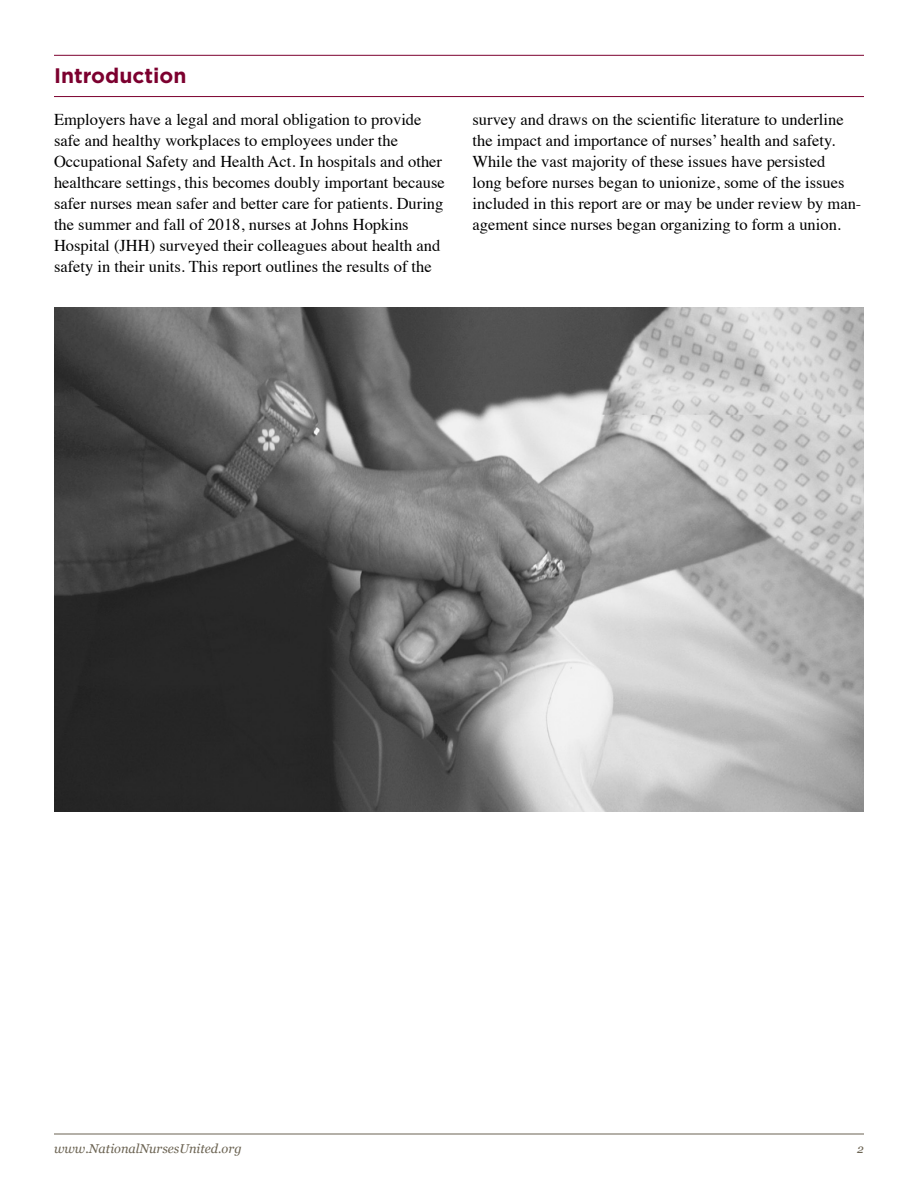
<style>
.page{position:relative;width:918px;height:1188px;background:#fff}
.page>*{position:absolute;margin:0;border:0;box-sizing:border-box;transform-origin:0 0}
.subheads{font:700 21px "Gotham";color:#7c002f}
.Body_Copy{font:16.5px/21px "Times";color:#000}
.t1{font:italic 12.75px "Georgia";color:#6b6352}
.t2{font:italic 12px "Georgia";color:#6b6352}
</style>
<div class="page">
<hr style="left:54px;top:1134px;width:810px;height:1px;background:#6b6352">
<hr style="left:54px;top:55px;width:810px;height:1px;background:#7c002f">
<hr style="left:54px;top:96px;width:810px;height:1px;background:#7c002f">
<img style="left:54px;top:308px;width:810px;height:503px">
<p class="subheads" style="left:54px;top:63px;width:134px">Introduction</p>
<p class="Body_Copy" style="left:54px;top:108px;width:392px">Employers have a legal and moral obligation to provide safe and healthy workplaces to employees under the Occupational Safety and Health Act. In hospitals and other healthcare settings, this becomes doubly important because safer nurses mean safer and better care for patients. During the summer and fall of 2018, nurses at Johns Hopkins Hospital (JHH) surveyed their colleagues about health and safety in their units. This report outlines the results of the</p>
<p class="Body_Copy" style="left:473px;top:108px;width:390px">survey and draws on the scientific literature to underline the impact and importance of nurses’ health and safety.<br>While the vast majority of these issues have persisted<br>long before nurses began to unionize, some of the issues included in this report are or may be under review by man&shy;agement since nurses began organizing to form a union.</p>
<p class="t1" style="left:54px;top:1140px;width:189px">www.NationalNursesUnited.org</p>
<p class="t2" style="left:857px;top:1140px;width:8px">2</p>
</div>
